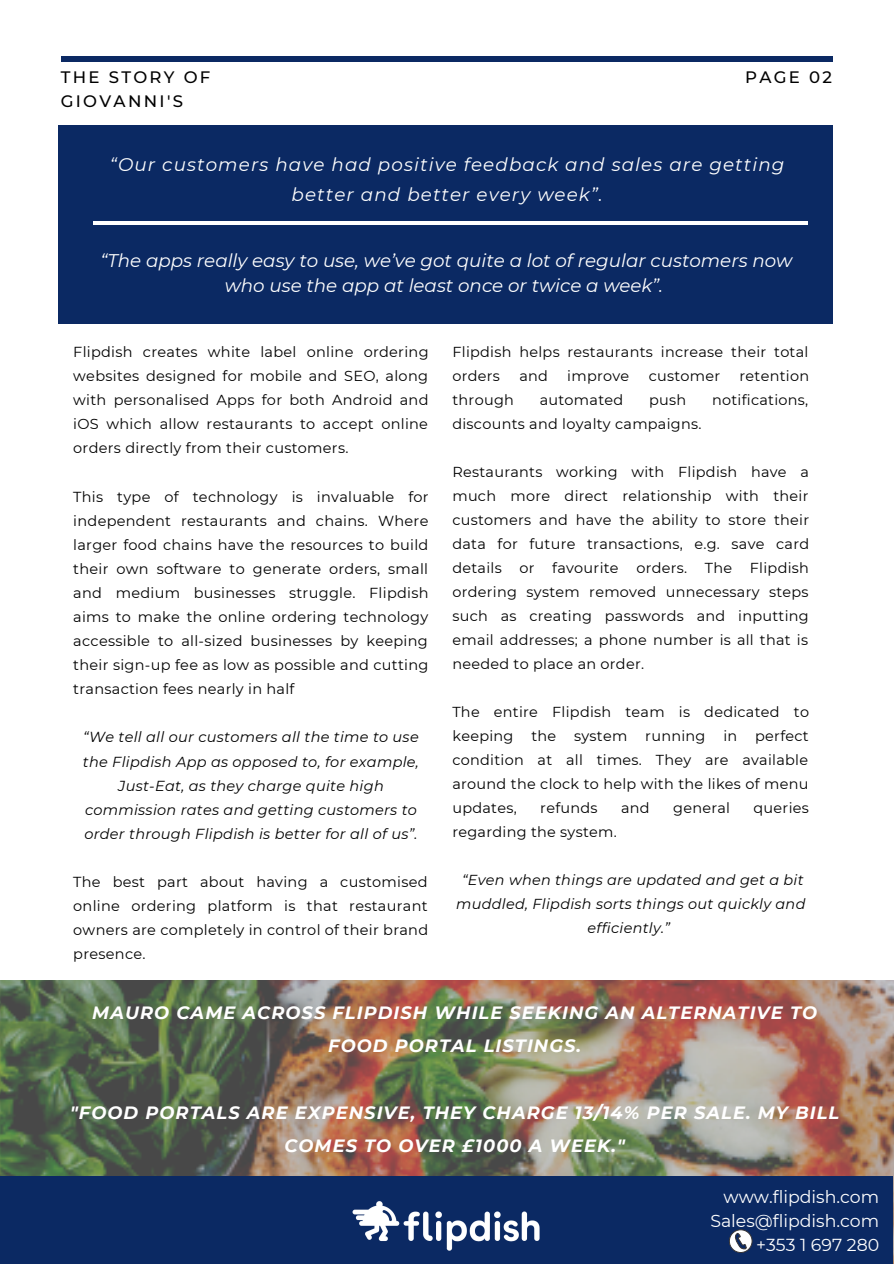
<style>
.page{position:relative;width:894px;height:1264px;background:#fff}
.page>*{position:absolute;margin:0;border:0;box-sizing:border-box;transform-origin:0 0}
.t1{font:italic 18.3px/25px "Montserrat";color:#fff;text-align:center}
.t2{font:italic 18.3px/30.5px "Montserrat";letter-spacing:.06em;color:#fff;text-align:center}
.t3{font:italic 700 17.85px/33.2px "Montserrat";letter-spacing:.06em;color:#fff;text-align:center}
.t4{font:17.4px/23.5px "Montserrat";color:#fff;text-align:right}
.t5{font:500 16.5px/24.8px "Montserrat";letter-spacing:.14em;color:#000}
.t6{font:14.55px/24px "Montserrat";letter-spacing:.02em;color:#000;text-align:justify}
.t7{font:italic 14.55px/24px "Montserrat";letter-spacing:.02em;color:#000;text-align:center}
.t8{font:14.4px/24px "Montserrat";letter-spacing:.02em;color:#000;text-align:justify}
.t9{font:italic 14.4px/24px "Montserrat";letter-spacing:.02em;color:#000;text-align:center}
</style>
<div class="page">
<img style="left:0;top:980px;width:893px;height:196px">
<div style="left:58px;top:126px;width:774px;height:198px;background:#0b2963"></div>
<hr style="left:93px;top:221px;width:714px;height:3px;background:#fff">
<hr style="left:61px;top:57px;width:771px;height:4px;background:#0b2963">
<div style="left:0;top:1176px;width:893px;height:87px;background:#0b2963"></div>
<img style="left:352px;top:1201px;width:188px;height:50px">
<svg style="left:729px;top:1229px;width:23px;height:23px"></svg>
<p class="t5" style="left:61px;top:64px;width:151px">THE STORY OF<br>GIOVANNI'S</p>
<p class="t5" style="left:745px;top:64px;width:88px">PAGE 02</p>
<p class="t2" style="left:110px;top:149px;width:676px">“Our customers have had positive feedback and sales are getting better and better every week”.</p>
<p class="t1" style="left:100px;top:248px;width:693px">“The apps really easy to use, we’ve got quite a lot of regular customers now who use the app at least once or twice a week”.</p>
<p class="t6" style="left:73px;top:340px;width:357px">Flipdish creates white label online ordering websites designed for mobile and SEO, along with personalised Apps for both Android and iOS which allow restaurants to accept online orders directly from their customers.</p>
<p class="t6" style="left:73px;top:484px;width:357px">This type of technology is invaluable for independent restaurants and chains. Where larger food chains have the resources to build their own software to generate orders, small and medium businesses struggle. Flipdish aims to make the online ordering technology accessible to all-sized businesses by keeping their sign-up fee as low as possible and cutting transaction fees nearly in half</p>
<p class="t7" style="left:83px;top:725px;width:337px">“We tell all our customers all the time to use the Flipdish App as opposed to, for example, Just-Eat, as they charge quite high commission rates and getting customers to order through Flipdish is better for all of us”.</p>
<p class="t6" style="left:73px;top:869px;width:356px">The best part about having a customised online ordering platform is that restaurant owners are completely in control of their brand presence.</p>
<p class="t8" style="left:452px;top:340px;width:357px">Flipdish helps restaurants increase their total orders</p>
<p class="t8" style="left:519px;top:364px;width:30px">and</p>
<p class="t8" style="left:567px;top:364px;width:63px">improve</p>
<p class="t8" style="left:648px;top:364px;width:73px">customer</p>
<p class="t8" style="left:739px;top:364px;width:71px">retention</p>
<p class="t8" style="left:452px;top:388px;width:63px">through</p>
<p class="t8" style="left:539px;top:388px;width:85px">automated</p>
<p class="t8" style="left:649px;top:388px;width:39px">push</p>
<p class="t8" style="left:711px;top:388px;width:98px">notifications,</p>
<p class="t8" style="left:452px;top:412px;width:250px">discounts and loyalty campaigns.</p>
<p class="t8" style="left:452px;top:460px;width:358px">Restaurants working with Flipdish have a much more direct relationship with their customers and have the ability to store their data for future transactions, e.g. save card details or favourite orders. The Flipdish ordering system removed unnecessary steps such as creating passwords and inputting email addresses; a phone number is all that is needed to place an order.</p>
<p class="t8" style="left:452px;top:699px;width:358px">The entire Flipdish team is dedicated to keeping the system running in perfect condition at all times. They are available around the clock to help with the likes of menu updates,</p>
<p class="t8" style="left:540px;top:795px;width:59px">refunds</p>
<p class="t8" style="left:621px;top:795px;width:30px">and</p>
<p class="t8" style="left:673px;top:795px;width:58px">general</p>
<p class="t8" style="left:753px;top:795px;width:57px">queries</p>
<p class="t8" style="left:452px;top:819px;width:166px">regarding the system.</p>
<p class="t9" style="left:456px;top:867px;width:350px">“Even when things are updated and get a bit muddled, Flipdish sorts things out quickly and efficiently.”</p>
<p class="t3" style="left:92px;top:995px;width:726px">MAURO CAME ACROSS FLIPDISH WHILE SEEKING AN ALTERNATIVE TO<br>FOOD PORTAL LISTINGS.</p>
<p class="t3" style="left:70px;top:1095px;width:770px">"FOOD PORTALS ARE EXPENSIVE, THEY CHARGE 13/14% PER SALE. MY BILL<br>COMES TO OVER £1000 A WEEK."</p>
<p class="t4" style="left:710px;top:1185px;width:170px">www.flipdish.com<br>Sales@flipdish.com +353 1 697 280</p>
</div>
